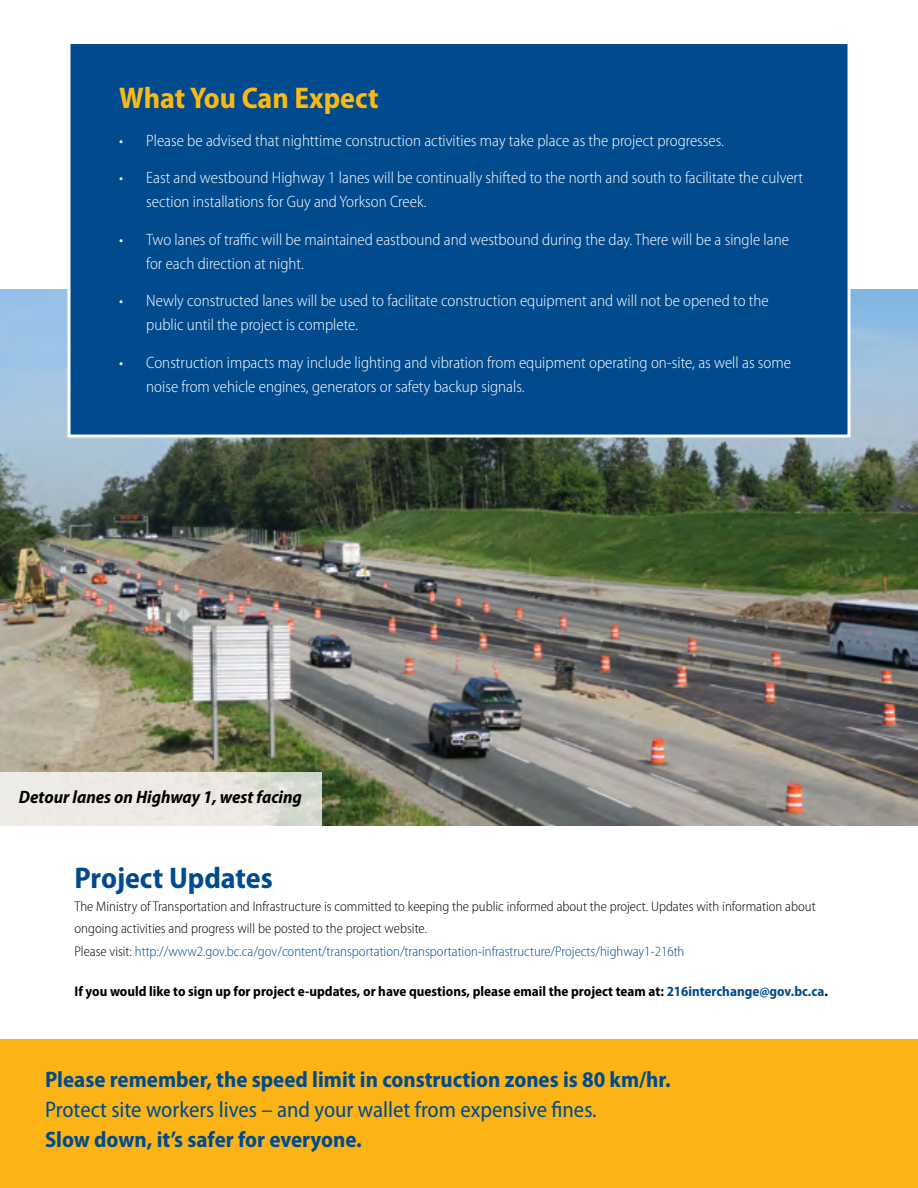
<style>
.page{position:relative;width:918px;height:1188px;background:#fff}
.page>*{position:absolute;margin:0;border:0;box-sizing:border-box;transform-origin:0 0}
.t1{font:700 semi-condensed 30px "Myriad Pro";color:#fdb913}
.t2{font:700 semi-condensed 30px "Myriad Pro";color:#004b8d}
.t3{font:700 semi-condensed 22.5px "Myriad Pro";color:#004b8d}
.t4{font:semi-condensed 22.5px "Myriad Pro";color:#004b8d}
.t5{font:italic 700 semi-condensed 18px "Myriad Pro";color:#000}
.t6{font:300 semi-condensed 16.5px/24px "Myriad Pro";color:#fff}
.t7{font:300 semi-condensed 14.1px/22.5px "Myriad Pro";color:#000}
.t8{font:700 semi-condensed 14.1px "Myriad Pro";color:#000}
.s1{color:#004b8d}
</style>
<div class="page">
<img style="left:0;top:290px;width:918px;height:535px">
<svg style="left:0;top:772px;width:321px;height:54px;background:#e8e7e0"></svg>
<div style="left:0;top:1040px;width:918px;height:148px;background:#fcb316"></div>
<div style="left:68px;top:41px;width:783px;height:397px;background:#004b8d;border:3px solid #fff"></div>
<h1 class="t1" style="left:119px;top:79px;width:261px">What You Can Expect</h1>
<p class="t6" style="left:119px;top:128px;width:606px">• Please be advised that nighttime construction activities may take place as the project progresses.</p>
<p class="t6" style="left:146px;top:165px;width:658px;text-indent:-27px">• East and westbound Highway 1 lanes will be continually shifted to the north and south to facilitate the culvert section installations for Guy and Yorkson Creek.</p>
<p class="t6" style="left:146px;top:227px;width:644px;text-indent:-27px">• Two lanes of traffic will be maintained eastbound and westbound during the day. There will be a single lane for each direction at night.</p>
<p class="t6" style="left:146px;top:289px;width:624px;text-indent:-27px">• Newly constructed lanes will be used to facilitate construction equipment and will not be opened to the public until the project is complete.</p>
<p class="t6" style="left:146px;top:350px;width:646px;text-indent:-27px">• Construction impacts may include lighting and vibration from equipment operating on-site, as well as some noise from vehicle engines, generators or safety backup signals.</p>
<p class="t5" style="left:19px;top:785px;width:284px">Detour lanes on Highway 1, west facing</p>
<h1 class="t2" style="left:74px;top:859px;width:200px">Project Updates</h1>
<p class="t7" style="left:74px;top:895px;width:743px">The Ministry of Transportation and Infrastructure is committed to keeping the public informed about the project. Updates with information about ongoing activities and progress will be posted to the project website.<br>Please visit: <span class="s1">http://www2.gov.bc.ca/gov/content/transportation/transportation-infrastructure/Projects/highway1-216th</span></p>
<p class="t8" style="left:74px;top:982px;width:755px">If you would like to sign up for project e-updates, or have questions, please email the project team at: <span class="s1">216interchange@gov.bc.ca</span>.</p>
<h2 class="t3" style="left:45px;top:1065px;width:627px">Please remember, the speed limit in construction zones is 80 km/hr.</h2>
<h2 class="t4" style="left:45px;top:1095px;width:553px">Protect site workers lives – and your wallet from expensive fines.</h2>
<h2 class="t3" style="left:45px;top:1125px;width:318px">Slow down, it’s safer for everyone.</h2>
</div>
